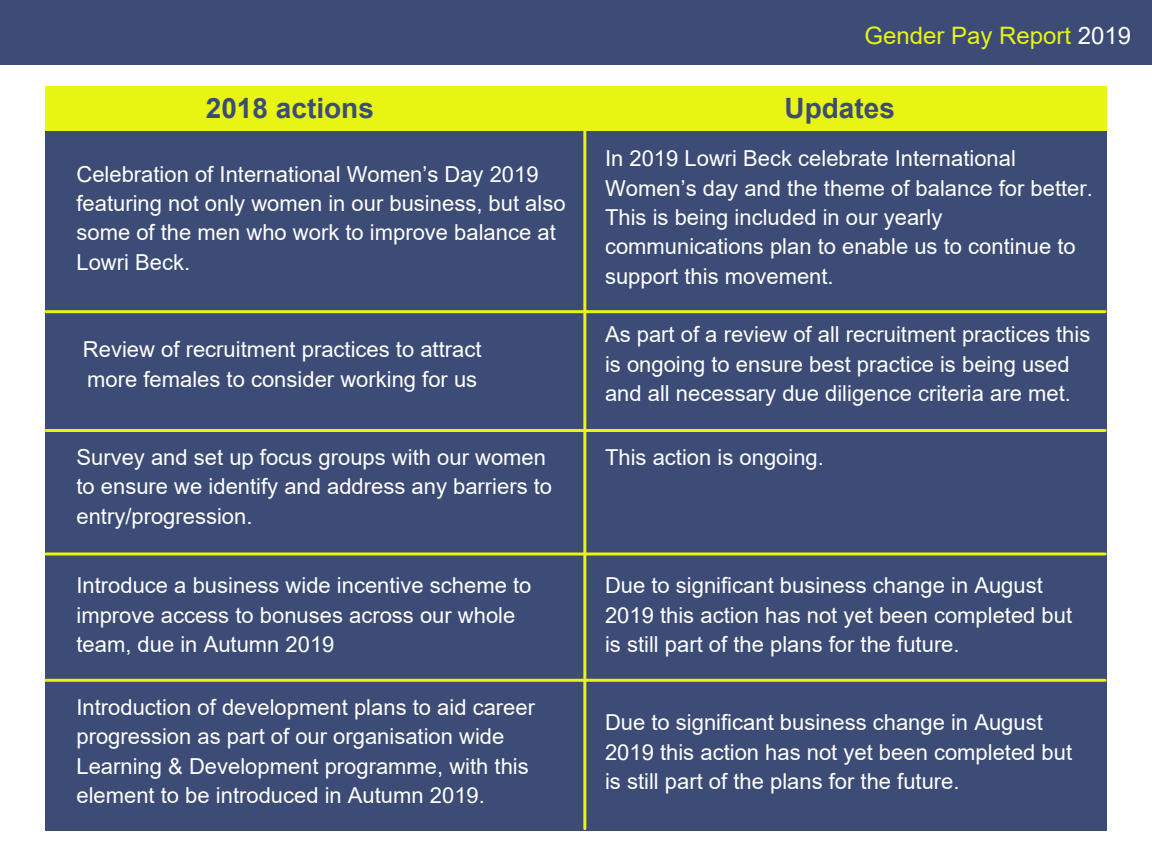
<style>
.page{position:relative;width:1152px;height:864px;background:#fff}
.page>*{position:absolute;margin:0;border:0;box-sizing:border-box;transform-origin:0 0}
.t1{font:700 28px "Arial";color:#3c4c76}
.t2{font:24px "Arial";color:#e8f412}
.t3{font:22px/29.2px "Arial";color:#fff}
.s1{color:#fff}
</style>
<div class="page">
<div style="left:0;top:0;width:1152px;height:65px;background:#3c4c76"></div>
<div style="left:45px;top:86px;width:1062px;height:744px;background:#3c4c76"></div>
<div style="left:45px;top:86px;width:1061px;height:45px;background:#e8f412"></div>
<hr style="left:46px;top:310px;width:1059px;height:3px;background:#e8f412">
<hr style="left:583px;top:127px;width:3px;height:702px;background:#e8f412">
<hr style="left:46px;top:429px;width:1059px;height:3px;background:#e8f412">
<hr style="left:46px;top:553px;width:1059px;height:3px;background:#e8f412">
<hr style="left:46px;top:679px;width:1059px;height:3px;background:#e8f412">
<p class="t2" style="left:864px;top:19px;width:268px">Gender Pay Report <span class="s1">2019</span></p>
<p class="t1" style="left:206px;top:88px;width:170px">2018 actions</p>
<p class="t1" style="left:785px;top:88px;width:112px">Updates</p>
<p class="t3" style="left:76px;top:159px;width:491px">Celebration of International Women’s Day 2019 featuring not only women in our business, but also some of the men who work to improve balance at Lowri Beck.</p>
<p class="t3" style="left:83px;top:335px;width:400px">Review of recruitment practices to attract more females to consider working for us</p>
<p class="t3" style="left:76px;top:443px;width:477px">Survey and set up focus groups with our women to ensure we identify and address any barriers to entry/progression.</p>
<p class="t3" style="left:76px;top:571px;width:456px">Introduce a business wide incentive scheme to improve access to bonuses across our whole team, due in Autumn 2019</p>
<p class="t3" style="left:76px;top:693px;width:460px">Introduction of development plans to aid career progression as part of our organisation wide Learning &amp; Development programme, with this element to be introduced in Autumn 2019.</p>
<p class="t3" style="left:605px;top:144px;width:489px">In 2019 Lowri Beck celebrate International Women’s day and the theme of balance for better.<br>This is being included in our yearly communications plan to enable us to continue to support this movement.</p>
<p class="t3" style="left:605px;top:320px;width:487px">As part of a review of all recruitment practices this is ongoing to ensure best practice is being used and all necessary due diligence criteria are met.</p>
<p class="t3" style="left:605px;top:443px;width:220px">This action is ongoing.</p>
<p class="t3" style="left:605px;top:571px;width:469px">Due to significant business change in August<br>2019 this action has not yet been completed but is still part of the plans for the future.</p>
<p class="t3" style="left:605px;top:708px;width:469px">Due to significant business change in August<br>2019 this action has not yet been completed but is still part of the plans for the future.</p>
</div>
